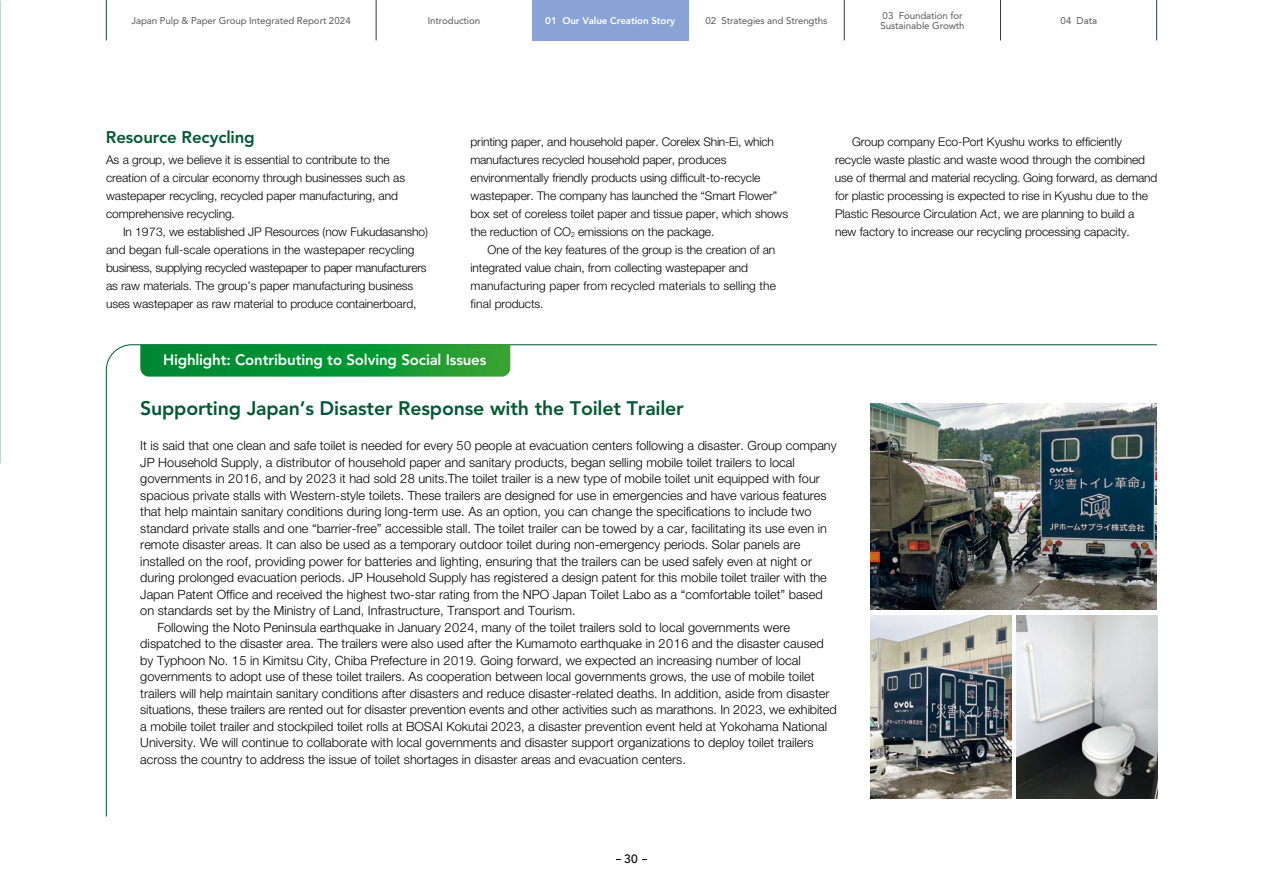
<style>
.page{position:relative;width:1263px;height:893px;background:#fff}
.page>*{position:absolute;margin:0;border:0;box-sizing:border-box;transform-origin:0 0}
.t1{font:800 19.5px "Avenir LT Std";letter-spacing:-.01em;color:#005931}
.t2{font:800 16.8px "Avenir LT Std";letter-spacing:-.005em;color:#005931}
.t3{font:800 15px "Avenir LT Std";letter-spacing:-.01em;color:#fff}
.t4{font:300 12.75px "Helvetica Neue LT Std";color:#000}
.t5{font:300 12px/18px "Helvetica Neue LT Std";letter-spacing:-.005em;color:#000}
.t6{font:500 12px "Avenir LT Std";color:#000}
.t7{font:9.75px/10.5px "Avenir LT Std";letter-spacing:-.01em;color:#595757}
.t8{font:800 9.75px "Avenir LT Std";letter-spacing:-.01em;color:#fff}
</style>
<div class="page">
<img style="left:0;top:0;width:1px;height:464px">
<svg style="left:106px;top:344px;width:1051px;height:473px"></svg>
<svg style="left:140px;top:344px;width:370px;height:33px;background:#109536"></svg>
<img style="left:871px;top:404px;width:285px;height:205px">
<img style="left:871px;top:615px;width:140px;height:184px">
<img style="left:1017px;top:615px;width:140px;height:184px">
<div style="left:532px;top:0;width:156px;height:40px;background:#8aa3d4"></div>
<hr style="left:1156px;top:0;width:1px;height:40px;background:#2f3c47">
<hr style="left:1000px;top:0;width:1px;height:40px;background:#2f3c47">
<hr style="left:844px;top:0;width:1px;height:40px;background:#2f3c47">
<hr style="left:376px;top:0;width:1px;height:40px;background:#2f3c47">
<hr style="left:106px;top:0;width:1px;height:40px;background:#2f3c47">
<p class="t7" style="left:131px;top:15px;width:221px">Japan Pulp &amp; Paper Group Integrated Report 2024</p>
<p class="t7" style="left:428px;top:15px;width:54px">Introduction</p>
<p class="t7" style="left:705px;top:15px;width:123px">02 Strategies and Strengths</p>
<p class="t7" style="left:881px;top:10px;width:85px">03 Foundation for<br>Sustainable Growth</p>
<p class="t7" style="left:1060px;top:15px;width:38px">04 Data</p>
<p class="t8" style="left:545px;top:15px;width:131px">01 Our Value Creation Story</p>
<h2 class="t2" style="left:106px;top:127px;width:150px">Resource Recycling</h2>
<p class="t5" style="left:106px;top:151px;width:301px">As a group, we believe it is essential to contribute to the creation of a circular economy through businesses such as wastepaper recycling, recycled paper manufacturing, and comprehensive recycling.</p>
<p class="t5" style="left:106px;top:223px;width:323px;text-indent:17px">In 1973, we established JP Resources (now Fukudasansho) and began full-scale operations in the wastepaper recycling business, supplying recycled wastepaper to paper manufacturers as raw materials. The group’s paper manufacturing business uses wastepaper as raw material to produce containerboard,</p>
<p class="t5" style="left:470px;top:133px;width:319px">printing paper, and household paper. Corelex Shin-Ei, which manufactures recycled household paper, produces environmentally friendly products using difficult-to-recycle wastepaper. The company has launched the “Smart Flower” box set of coreless toilet paper and tissue paper, which shows the reduction of CO<sub>2</sub> emissions on the package.</p>
<p class="t5" style="left:470px;top:241px;width:307px;text-indent:17px">One of the key features of the group is the creation of an integrated value chain, from collecting wastepaper and manufacturing paper from recycled materials to selling the final products.</p>
<p class="t3" style="left:163px;top:351px;width:325px">Highlight: Contributing to Solving Social Issues</p>
<h1 class="t1" style="left:140px;top:396px;width:545px">Supporting Japan’s Disaster Response with the Toilet Trailer</h1>
<p class="t5" style="left:835px;top:133px;width:324px;text-indent:17px">Group company Eco-Port Kyushu works to efficiently recycle waste plastic and waste wood through the combined use of thermal and material recycling. Going forward, as demand for plastic processing is expected to rise in Kyushu due to the Plastic Resource Circulation Act, we are planning to build a new factory to increase our recycling processing capacity.</p>
<p class="t4" style="left:140px;top:438px;width:698px">It is said that one clean and safe toilet is needed for every 50 people at evacuation centers following a disaster. Group company</p>
<p class="t4" style="left:140px;top:454px;width:656px">JP Household Supply, a distributor of household paper and sanitary products, began selling mobile toilet trailers to local</p>
<p class="t4" style="left:140px;top:471px;width:681px">governments in 2016, and by 2023 it had sold 28 units.The toilet trailer is a new type of mobile toilet unit equipped with four</p>
<p class="t4" style="left:140px;top:487px;width:688px">spacious private stalls with Western-style toilets. These trailers are designed for use in emergencies and have various features</p>
<p class="t4" style="left:140px;top:504px;width:673px">that help maintain sanitary conditions during long-term use. As an option, you can change the specifications to include two</p>
<p class="t4" style="left:140px;top:520px;width:688px">standard private stalls and one “barrier-free” accessible stall. The toilet trailer can be towed by a car, facilitating its use even in</p>
<p class="t4" style="left:140px;top:537px;width:661px">remote disaster areas. It can also be used as a temporary outdoor toilet during non-emergency periods. Solar panels are</p>
<p class="t4" style="left:140px;top:553px;width:673px">installed on the roof, providing power for batteries and lighting, ensuring that the trailers can be used safely even at night or</p>
<p class="t4" style="left:140px;top:570px;width:688px">during prolonged evacuation periods. JP Household Supply has registered a design patent for this mobile toilet trailer with the</p>
<p class="t4" style="left:140px;top:586px;width:684px">Japan Patent Office and received the highest two-star rating from the NPO Japan Toilet Labo as a “comfortable toilet” based</p>
<p class="t4" style="left:140px;top:603px;width:437px">on standards set by the Ministry of Land, Infrastructure, Transport and Tourism.</p>
<p class="t4" style="left:157px;top:619px;width:634px">Following the Noto Peninsula earthquake in January 2024, many of the toilet trailers sold to local governments were</p>
<p class="t4" style="left:140px;top:636px;width:685px">dispatched to the disaster area. The trailers were also used after the Kumamoto earthquake in 2016 and the disaster caused</p>
<p class="t4" style="left:140px;top:652px;width:662px">by Typhoon No. 15 in Kimitsu City, Chiba Prefecture in 2019. Going forward, we expected an increasing number of local</p>
<p class="t4" style="left:140px;top:669px;width:676px">governments to adopt use of these toilet trailers. As cooperation between local governments grows, the use of mobile toilet</p>
<p class="t4" style="left:140px;top:685px;width:691px">trailers will help maintain sanitary conditions after disasters and reduce disaster-related deaths. In addition, aside from disaster</p>
<p class="t4" style="left:140px;top:702px;width:698px">situations, these trailers are rented out for disaster prevention events and other activities such as marathons. In 2023, we exhibited</p>
<p class="t4" style="left:140px;top:718px;width:688px">a mobile toilet trailer and stockpiled toilet rolls at BOSAI Kokutai 2023, a disaster prevention event held at Yokohama National</p>
<p class="t4" style="left:140px;top:735px;width:675px">University. We will continue to collaborate with local governments and disaster support organizations to deploy toilet trailers</p>
<p class="t4" style="left:140px;top:751px;width:547px">across the country to address the issue of toilet shortages in disaster areas and evacuation centers.</p>
<p class="t6" style="left:624px;top:852px;width:15px">30</p>
</div>
